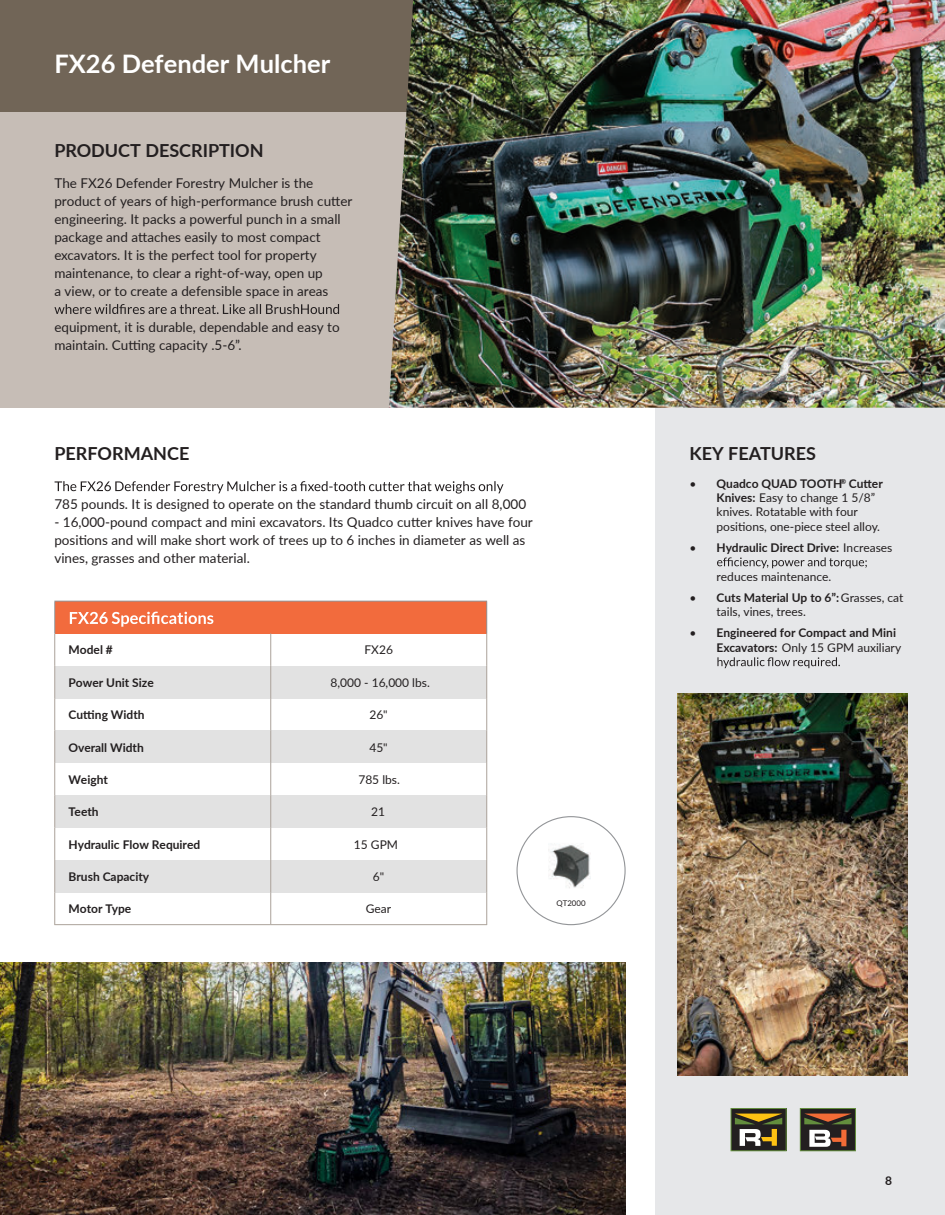
<style>
.page{position:relative;width:945px;height:1215px;background:#fff}
.page>*{position:absolute;margin:0;border:0;box-sizing:border-box;transform-origin:0 0}
.t1{font:700 25.5px "Lato";color:#fff}
.t2{font:700 18px "Lato";color:#231f20}
.t3{font:13.5px/18px "Lato";color:#231f20}
.t4{font:12px/14.4px "Lato";color:#231f20}
.t5{font:700 12px "Lato";color:#231f20}
.t6{font:7.8px "Lato";color:#231f20}
.s1{font-weight:700}
.s2{font-weight:400}
</style>
<div class="page">
<div style="left:655px;top:408px;width:290px;height:807px;background:#e6e7e9"></div>
<svg style="left:717px;top:557px;width:150px;height:11px"></svg>
<svg style="left:717px;top:657px;width:123px;height:11px"></svg>
<div style="left:55px;top:601px;width:432px;height:32px;background:#f26b3d"></div>
<div style="left:271px;top:860px;width:216px;height:32px;background:#e2e2e2"></div>
<div style="left:55px;top:860px;width:216px;height:32px;background:#e2e2e2"></div>
<div style="left:271px;top:795px;width:216px;height:33px;background:#e2e2e2"></div>
<div style="left:55px;top:795px;width:216px;height:33px;background:#e2e2e2"></div>
<div style="left:271px;top:731px;width:216px;height:32px;background:#e2e2e2"></div>
<div style="left:55px;top:731px;width:216px;height:32px;background:#e2e2e2"></div>
<div style="left:55px;top:666px;width:216px;height:32px;background:#e2e2e2"></div>
<div style="left:271px;top:666px;width:216px;height:32px;background:#e2e2e2"></div>
<hr style="left:54px;top:601px;width:217px;height:1px;background:#939598">
<hr style="left:54px;top:602px;width:1px;height:31px;background:#939598">
<hr style="left:271px;top:601px;width:216px;height:1px;background:#939598">
<hr style="left:486px;top:602px;width:1px;height:31px;background:#939598">
<hr style="left:54px;top:633px;width:1px;height:33px;background:#aba299">
<hr style="left:270px;top:633px;width:1px;height:33px;background:#aba299">
<hr style="left:486px;top:633px;width:1px;height:33px;background:#aba299">
<hr style="left:54px;top:666px;width:1px;height:32px;background:#aba299">
<hr style="left:270px;top:666px;width:1px;height:32px;background:#aba299">
<hr style="left:486px;top:666px;width:1px;height:32px;background:#aba299">
<hr style="left:54px;top:698px;width:1px;height:33px;background:#aba299">
<hr style="left:270px;top:698px;width:1px;height:33px;background:#aba299">
<hr style="left:486px;top:698px;width:1px;height:33px;background:#aba299">
<hr style="left:54px;top:731px;width:1px;height:32px;background:#aba299">
<hr style="left:270px;top:731px;width:1px;height:32px;background:#aba299">
<hr style="left:486px;top:731px;width:1px;height:32px;background:#aba299">
<hr style="left:54px;top:763px;width:1px;height:32px;background:#aba299">
<hr style="left:270px;top:763px;width:1px;height:32px;background:#aba299">
<hr style="left:486px;top:763px;width:1px;height:32px;background:#aba299">
<hr style="left:54px;top:795px;width:1px;height:33px;background:#aba299">
<hr style="left:270px;top:795px;width:1px;height:33px;background:#aba299">
<hr style="left:486px;top:795px;width:1px;height:33px;background:#aba299">
<hr style="left:54px;top:828px;width:1px;height:32px;background:#aba299">
<hr style="left:270px;top:828px;width:1px;height:32px;background:#aba299">
<hr style="left:486px;top:828px;width:1px;height:32px;background:#aba299">
<hr style="left:54px;top:860px;width:1px;height:32px;background:#aba299">
<hr style="left:270px;top:860px;width:1px;height:32px;background:#aba299">
<hr style="left:486px;top:860px;width:1px;height:32px;background:#aba299">
<hr style="left:54px;top:892px;width:1px;height:33px;background:#aba299">
<hr style="left:270px;top:892px;width:1px;height:33px;background:#aba299">
<hr style="left:486px;top:892px;width:1px;height:33px;background:#aba299">
<hr style="left:54px;top:924px;width:217px;height:1px;background:#aba299">
<hr style="left:271px;top:924px;width:216px;height:1px;background:#aba299">
<svg style="left:70px;top:612px;width:143px;height:15px"></svg>
<div style="left:0;top:112px;width:638px;height:296px;background:#c6bdb6"></div>
<div style="left:0;top:0;width:932px;height:112px;background:#716557"></div>
<svg style="left:55px;top:481px;width:449px;height:13px"></svg>
<svg style="left:54px;top:304px;width:285px;height:10px"></svg>
<img style="left:389px;top:0;width:556px;height:408px">
<div style="left:800px;top:1109px;width:55px;height:42px;background:#231f20"></div>
<div style="left:800px;top:1108px;width:56px;height:43px;border:1px solid #638d3d"></div>
<div style="left:807px;top:1128px;width:43px;height:20px;background:linear-gradient(to bottom,#231f20,#231f20)"></div>
<svg style="left:804px;top:1114px;width:48px;height:10px"></svg>
<svg style="left:809px;top:1130px;width:38px;height:17px"></svg>
<div style="left:731px;top:1109px;width:55px;height:42px;background:#231f20"></div>
<div style="left:731px;top:1108px;width:56px;height:43px;border:1px solid #638d3d"></div>
<svg style="left:735px;top:1114px;width:47px;height:32px"></svg>
<img style="left:677px;top:693px;width:230px;height:383px">
<img style="left:549px;top:845px;width:41px;height:43px">
<img style="left:0;top:963px;width:625px;height:252px">
<h1 class="t1" style="left:54px;top:45px;width:277px">FX26 Defender Mulcher</h1>
<h2 class="t2" style="left:54px;top:137px;width:211px">PRODUCT DESCRIPTION</h2>
<p class="t3" style="left:54px;top:174px;width:300px">The FX26 Defender Forestry Mulcher is the product of years of high-performance brush cutter engineering. It packs a powerful punch in a small package and attaches easily to most compact excavators. It is the perfect tool for property maintenance, to clear a right-of-way, open up<br>a view, or to create a defensible space in areas</p>
<p class="t3" style="left:54px;top:317px;width:287px">equipment, it is durable, dependable and easy to maintain. Cutting capacity .5-6”.</p>
<h2 class="t2" style="left:54px;top:440px;width:136px">PERFORMANCE</h2>
<p class="t3" style="left:54px;top:495px;width:473px">785 pounds. It is designed to operate on the standard thumb circuit on all 8,000</p>
<p class="t3" style="left:54px;top:513px;width:480px">- 16,000-pound compact and mini excavators. Its Quadco cutter knives have four positions and will make short work of trees up to 6 inches in diameter as well as vines, grasses and other material.</p>
<h2 class="t2" style="left:690px;top:440px;width:128px">KEY FEATURES</h2>
<p class="t4" style="left:717px;top:475px;width:168px;text-indent:-27px">• <span class="s1">Quadco QUAD TOOTH</span><sup>®</sup> <span class="s1">Cutter<br>Knives:</span> Easy to change 1 5/8” knives. Rotatable with four positions, one-piece steel alloy.</p>
<p class="t5" style="left:690px;top:539px;width:204px"><span class="s2">•</span> Hydraulic Direct Drive: <span class="s2">Increases</span></p>
<p class="t4" style="left:717px;top:569px;width:116px">reduces maintenance.</p>
<p class="t4" style="left:717px;top:590px;width:188px;text-indent:-27px">• <span class="s1">Cuts Material Up to 6”:</span> Grasses, cat tails, vines, trees.</p>
<p class="t5" style="left:690px;top:624px;width:208px"><span class="s2">•</span> Engineered for Compact and Mini</p>
<p class="t5" style="left:69px;top:641px;width:46px">Model #</p>
<p class="t4" style="left:365px;top:642px;width:30px">FX26</p>
<p class="t4" style="left:717px;top:640px;width:186px"><span class="s1">Excavators:</span> Only 15 GPM auxiliary</p>
<p class="t5" style="left:69px;top:674px;width:87px">Power Unit Size</p>
<p class="t4" style="left:331px;top:675px;width:101px">8,000 - 16,000 lbs.</p>
<p class="t5" style="left:69px;top:706px;width:77px">Cutting Width</p>
<p class="t4" style="left:369px;top:707px;width:20px">26"</p>
<p class="t5" style="left:69px;top:738px;width:77px">Overall Width</p>
<p class="t4" style="left:369px;top:739px;width:20px">45"</p>
<p class="t5" style="left:69px;top:771px;width:41px">Weight</p>
<p class="t4" style="left:358px;top:772px;width:43px">785 lbs.</p>
<p class="t5" style="left:69px;top:803px;width:32px">Teeth</p>
<p class="t4" style="left:371px;top:804px;width:15px">21</p>
<p class="t5" style="left:69px;top:835px;width:133px">Hydraulic Flow Required</p>
<p class="t4" style="left:354px;top:837px;width:46px">15 GPM</p>
<p class="t5" style="left:69px;top:868px;width:82px">Brush Capacity</p>
<p class="t4" style="left:373px;top:869px;width:13px">6"</p>
<p class="t5" style="left:69px;top:900px;width:64px">Motor Type</p>
<p class="t4" style="left:366px;top:901px;width:27px">Gear</p>
<p class="t6" style="left:557px;top:898px;width:31px">QT2000</p>
<p class="t5" style="left:885px;top:1172px;width:8px">8</p>
</div>
